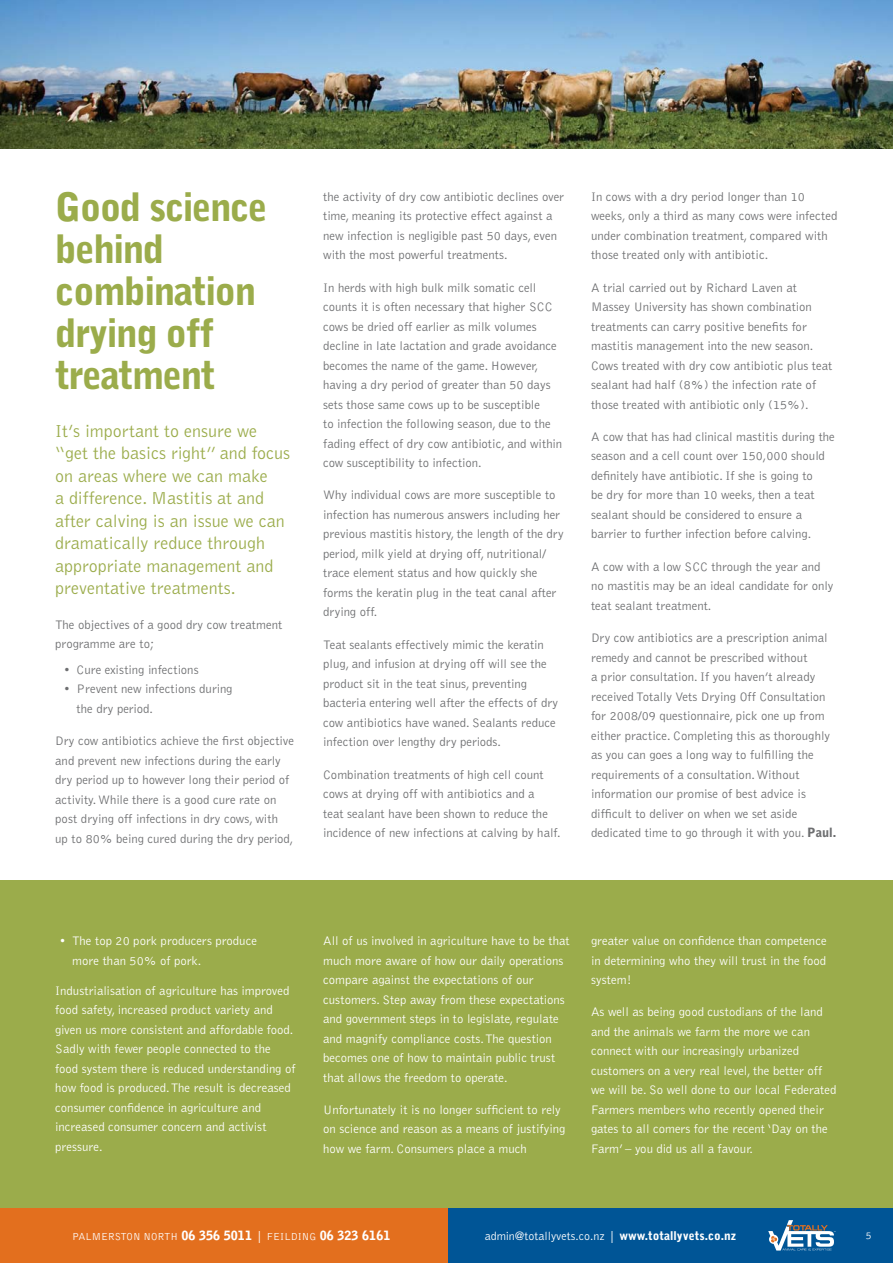
<style>
.page{position:relative;width:893px;height:1263px;background:#fff}
.page>*{position:absolute;margin:0;border:0;box-sizing:border-box;transform-origin:0 0}
.t1{font:900 39px/42px "Bell Gothic";letter-spacing:-.04em;color:#9bac4b}
.t2{font:300 18px/22.5px "Bell Gothic";color:#9bac4b}
.t3{font:300 12.75px/19.5px "Bell Gothic";color:#6d6e70}
.t4{font:300 12.75px/19.5px "Bell Gothic";color:#fff}
.t5{font:300 12px "Bell Gothic";color:#fff}
.t6{font:300 10.5px "Bell Gothic";color:#fff}
.s1{font-weight:900}
.s2{font-weight:900;font-size:12.75px}
.s3{font-size:12px}
</style>
<div class="page">
<div style="left:0;top:1208px;width:449px;height:55px;background:#e36f1e"></div>
<div style="left:449px;top:1208px;width:444px;height:55px;background:#005596"></div>
<svg style="left:768px;top:1220px;width:68px;height:30px"></svg>
<div style="left:0;top:880px;width:893px;height:328px;background:#9bac4b"></div>
<img style="left:0;top:0;width:893px;height:149px">
<h1 class="t1" style="left:55px;top:189px;width:214px">Good science behind combination drying off treatment</h1>
<h2 class="t2" style="left:55px;top:420px;width:236px">It’s important to ensure we “get the basics right” and focus on areas where we can make<br>a difference. Mastitis at and after calving is an issue we can dramatically reduce through appropriate management and preventative treatments.</h2>
<p class="t3" style="left:55px;top:615px;width:229px">The objectives of a good dry cow treatment programme are to;</p>
<p class="t3" style="left:64px;top:661px;width:136px">• Cure existing infections</p>
<p class="t3" style="left:77px;top:680px;width:158px;text-indent:-13px">• Prevent new infections during the dry period.</p>
<p class="t3" style="left:55px;top:732px;width:240px">Dry cow antibiotics achieve the first objective and prevent new infections during the early dry period up to however long their period of activity. While there is a good cure rate on post drying off infections in dry cows, with<br>up to 80% being cured during the dry period,</p>
<p class="t3" style="left:323px;top:188px;width:242px">the activity of dry cow antibiotic declines over time, meaning its protective effect against a new infection is negligible past 50 days, even with the most powerful treatments.</p>
<p class="t3" style="left:323px;top:278px;width:240px">In herds with high bulk milk somatic cell counts it is often necessary that higher SCC cows be dried off earlier as milk volumes decline in late lactation and grade avoidance becomes the name of the game. However, having a dry period of greater than 50 days sets those same cows up to be susceptible<br>to infection the following season, due to the fading effect of dry cow antibiotic, and within cow susceptibility to infection.</p>
<p class="t3" style="left:323px;top:486px;width:242px">Why individual cows are more susceptible to infection has numerous answers including her previous mastitis history, the length of the dry period, milk yield at drying off, nutritional/ trace element status and how quickly she forms the keratin plug in the teat canal after drying off.</p>
<p class="t3" style="left:323px;top:635px;width:237px">Teat sealants effectively mimic the keratin plug, and infusion at drying off will see the product sit in the teat sinus, preventing bacteria entering well after the effects of dry cow antibiotics have waned. Sealants reduce infection over lengthy dry periods.</p>
<p class="t3" style="left:323px;top:765px;width:239px">Combination treatments of high cell count cows at drying off with antibiotics and a<br>teat sealant have been shown to reduce the incidence of new infections at calving by half.</p>
<p class="t3" style="left:591px;top:188px;width:248px">In cows with a dry period longer than 10 weeks, only a third as many cows were infected under combination treatment, compared with those treated only with antibiotic.</p>
<p class="t3" style="left:591px;top:278px;width:243px">A trial carried out by Richard Laven at Massey University has shown combination treatments can carry positive benefits for mastitis management into the new season.<br>Cows treated with dry cow antibiotic plus teat sealant had half (8%) the infection rate of those treated with antibiotic only (15%).</p>
<p class="t3" style="left:591px;top:428px;width:245px">A cow that has had clinical mastitis during the season and a cell count over 150,000 should definitely have antibiotic. If she is going to<br>be dry for more than 10 weeks, then a teat sealant should be considered to ensure a barrier to further infection before calving.</p>
<p class="t3" style="left:591px;top:557px;width:244px">A cow with a low SCC through the year and no mastitis may be an ideal candidate for only teat sealant treatment.</p>
<p class="t3" style="left:591px;top:629px;width:247px">Dry cow antibiotics are a prescription animal remedy and cannot be prescribed without<br>a prior consultation. If you haven’t already received Totally Vets Drying Off Consultation for 2008/09 questionnaire, pick one up from either practice. Completing this as thoroughly as you can goes a long way to fulfilling the requirements of a consultation. Without information our promise of best advice is difficult to deliver on when we set aside dedicated time to go through it with you. <span class="s1">Paul.</span></p>
<p class="t4" style="left:72px;top:932px;width:186px;text-indent:-13px">• The top 20 pork producers produce more than 50% of pork.</p>
<p class="t4" style="left:55px;top:981px;width:242px">Industrialisation of agriculture has improved food safety, increased product variety and given us more consistent and affordable food.<br>Sadly with fewer people connected to the food system there is reduced understanding of how food is produced. The result is decreased consumer confidence in agriculture and increased consumer concern and activist pressure.</p>
<p class="t4" style="left:323px;top:932px;width:248px">All of us involved in agriculture have to be that much more aware of how our daily operations compare against the expectations of our customers. Step away from these expectations and government steps in to legislate, regulate and magnify compliance costs. The question becomes one of how to maintain public trust that allows the freedom to operate.</p>
<p class="t4" style="left:323px;top:1101px;width:244px">Unfortunately it is no longer sufficient to rely on science and reason as a means of justifying how we farm. Consumers place a much</p>
<p class="t4" style="left:591px;top:932px;width:237px;text-align:justify">greater value on confidence than competence in determining who they will trust in the food system!</p>
<p class="t4" style="left:591px;top:1003px;width:247px">As well as being good custodians of the land and the animals we farm the more we can connect with our increasingly urbanized customers on a very real level, the better off we will be. So well done to our local Federated Farmers members who recently opened their gates to all comers for the recent ‘Day on the Farm’ – you did us all a favour.</p>
<p class="t6" style="left:72px;top:1232px;width:320px">PALMERSTON NORTH <span class="s2">06 356 5011</span> <span class="s3">|</span> FEILDING <span class="s2">06 323 6161</span></p>
<p class="t5" style="left:485px;top:1231px;width:253px">admin@totallyvets.co.nz | <span class="s1">www.totallyvets.co.nz</span></p>
<p class="t6" style="left:866px;top:1231px;width:7px">5</p>
</div>
